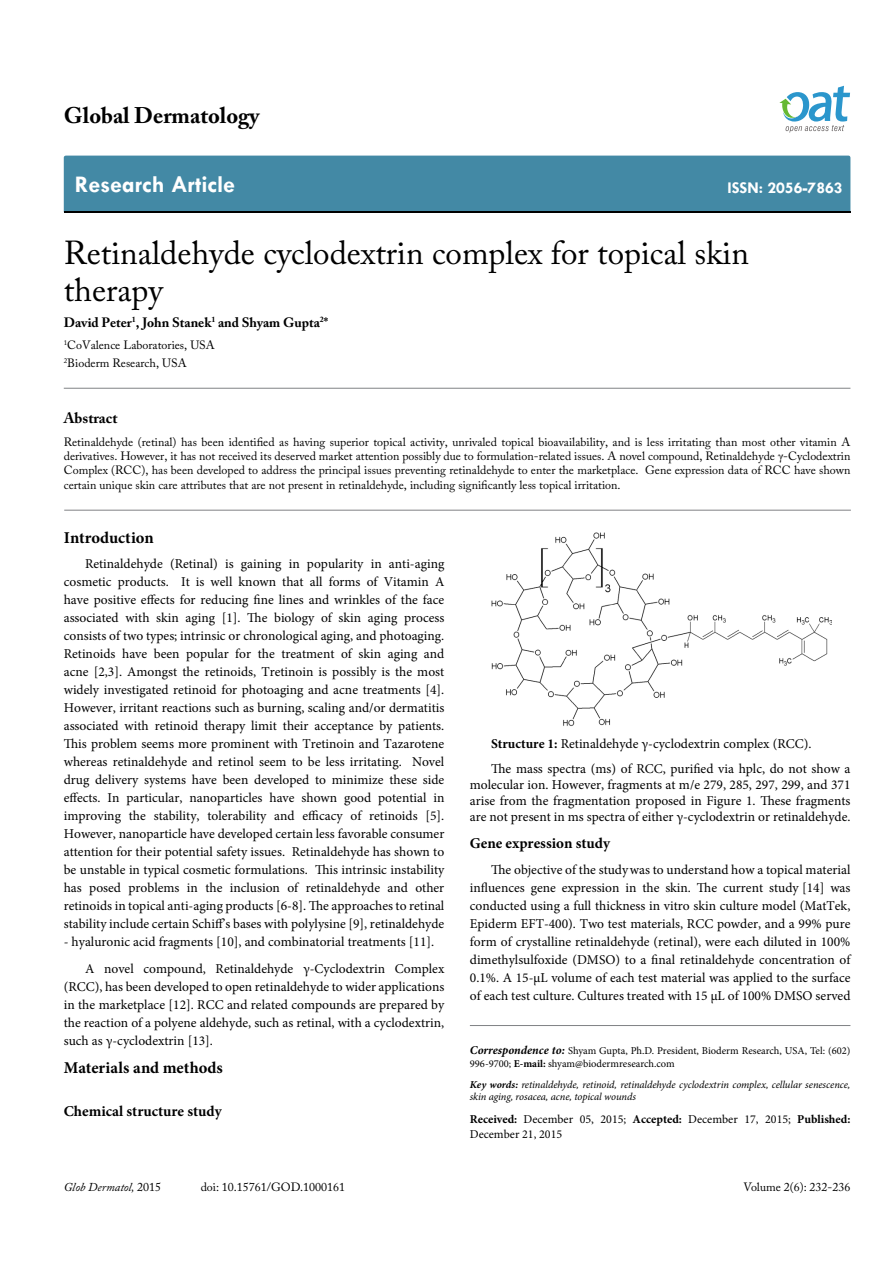
<style>
.page{position:relative;width:893px;height:1263px;background:#fff}
.page>*{position:absolute;margin:0;border:0;box-sizing:border-box;transform-origin:0 0}
.t1{font:33px/37.5px "Adobe Caslon Pro";color:#000}
.t2{font:700 24px "Tw Cen";color:#fff}
.t3{font:700 22.5px "Adobe Caslon Pro";color:#000}
.t4{font:700 16.5px "Minion Pro";color:#000}
.t5{font:700 16.5px "Tw Cen";color:#fff}
.t6{font:700 15px "Minion Pro";color:#000}
.t7{font:700 15px "Adobe Caslon Pro";color:#000}
.t8{font:13.5px/18px "Minion Pro";color:#000;text-align:justify}
.t9{font:700 13.5px "Adobe Caslon Pro";color:#000}
.t10{font:12px/14.4px "Adobe Caslon Pro";color:#000}
.t11{font:12px/14.4px "Minion Pro";color:#000}
.t12{font:italic 12px "Adobe Caslon Pro";color:#000}
.t13{font:italic 10.5px/12.6px "Minion Pro";letter-spacing:-.005em;color:#000}
.t14{font:10.5px/12.6px "Minion Pro";color:#000}
.s1{font-family:"Times New Roman"}
.s2{font-weight:700}
.s3{font-weight:700;font-style:italic;font-size:12px}
.s4{font-style:normal}
</style>
<div class="page">
<div style="left:64px;top:156px;width:786px;height:56px;background:#4389a5"></div>
<svg style="left:779px;top:86px;width:71px;height:47px"></svg>
<hr style="left:64px;top:388px;width:786px;height:1px;background:#808285">
<hr style="left:64px;top:510px;width:787px;height:1px;background:#808285">
<img style="left:491px;top:532px;width:340px;height:194px">
<hr style="left:470px;top:1025px;width:380px;height:1px;background:#808285">
<h3 class="t3" style="left:64px;top:102px;width:197px">Global Dermatology</h3>
<h2 class="t2" style="left:75px;top:170px;width:162px">Research Article</h2>
<p class="t5" style="left:727px;top:178px;width:117px">ISSN: 2056-7863</p>
<h1 class="t1" style="left:64px;top:233px;width:687px">Retinaldehyde cyclodextrin complex for topical skin therapy</h1>
<p class="t9" style="left:64px;top:314px;width:266px">David Peter<sup>1</sup>, John Stanek<sup>1</sup> and Shyam Gupta<sup>2</sup>*</p>
<p class="t10" style="left:64px;top:336px;width:153px;line-height:18px"><sup>1</sup>CoValence Laboratories, USA<br><sup>2</sup>Bioderm Research, USA</p>
<p class="t7" style="left:64px;top:409px;width:55px">Abstract</p>
<p class="t10" style="left:64px;top:434px;width:788px;text-align:justify">Retinaldehyde (retinal) has been identified as having superior topical activity, unrivaled topical bioavailability, and is less irritating than most other vitamin A derivatives. However, it has not received its deserved market attention possibly due to formulation-related issues. A novel compound, Retinaldehyde <span class="s1">γ</span>-Cyclodextrin Complex (RCC), has been developed to address the principal issues preventing retinaldehyde to enter the marketplace. Gene expression data of RCC have shown certain unique skin care attributes that are not present in retinaldehyde, including significantly less topical irritation.</p>
<p class="t4" style="left:64px;top:527px;width:91px">Introduction</p>
<p class="t8" style="left:64px;top:555px;width:382px;text-indent:21px">Retinaldehyde (Retinal) is gaining in popularity in anti-aging cosmetic products. It is well known that all forms of Vitamin A have positive effects for reducing fine lines and wrinkles of the face associated with skin aging [1]. The biology of skin aging process consists of two types; intrinsic or chronological aging, and photoaging.<br>Retinoids have been popular for the treatment of skin aging and acne [2,3]. Amongst the retinoids, Tretinoin is possibly is the most widely investigated retinoid for photoaging and acne treatments [4].<br>However, irritant reactions such as burning, scaling and/or dermatitis associated with retinoid therapy limit their acceptance by patients.<br>This problem seems more prominent with Tretinoin and Tazarotene whereas retinaldehyde and retinol seem to be less irritating. Novel drug delivery systems have been developed to minimize these side effects. In particular, nanoparticles have shown good potential in improving the stability, tolerability and efficacy of retinoids [5].<br>However, nanoparticle have developed certain less favorable consumer attention for their potential safety issues. Retinaldehyde has shown to be unstable in typical cosmetic formulations. This intrinsic instability has posed problems in the inclusion of retinaldehyde and other retinoids in topical anti-aging products [6-8]. The approaches to retinal stability include certain Schiff’s bases with polylysine [9], retinaldehyde</p>
<p class="t8" style="left:85px;top:928px;width:361px;line-height:26.5px;text-indent:-21px">- hyaluronic acid fragments [10], and combinatorial treatments [11].<br>A novel compound, Retinaldehyde γ-Cyclodextrin Complex</p>
<p class="t8" style="left:64px;top:977px;width:382px">(RCC), has been developed to open retinaldehyde to wider applications in the marketplace [12]. RCC and related compounds are prepared by the reaction of a polyene aldehyde, such as retinal, with a cyclodextrin, such as γ-cyclodextrin [13].</p>
<p class="t4" style="left:64px;top:1056px;width:161px">Materials and methods</p>
<p class="t6" style="left:64px;top:1100px;width:159px">Chemical structure study</p>
<p class="t8" style="left:491px;top:731px;width:361px;line-height:24.8px"><span class="s2">Structure 1:</span> Retinaldehyde γ-cyclodextrin complex (RCC).<br>The mass spectra (ms) of RCC, purified via hplc, do not show a</p>
<p class="t8" style="left:470px;top:776px;width:382px;line-height:16.2px">molecular ion. However, fragments at m/e 279, 285, 297, 299, and 371 arise from the fragmentation proposed in Figure 1. These fragments are not present in ms spectra of either γ-cyclodextrin or retinaldehyde.</p>
<p class="t6" style="left:470px;top:832px;width:142px">Gene expression study</p>
<p class="t8" style="left:470px;top:861px;width:382px;text-indent:21px">The objective of the studywas to understand how a topical material influences gene expression in the skin. The current study [14] was conducted using a full thickness in vitro skin culture model (MatTek, Epiderm EFT-400). Two test materials, RCC powder, and a 99% pure form of crystalline retinaldehyde (retinal), were each diluted in 100% dimethylsulfoxide (DMSO) to a final retinaldehyde concentration of 0.1%. A 15-μL volume of each test material was applied to the surface of each test culture. Cultures treated with 15 μL of 100% DMSO served</p>
<p class="t14" style="left:470px;top:1044px;width:382px"><span class="s3">Correspondence to:</span> Shyam Gupta, Ph.D. President, Bioderm Research, USA, Tel: (602)<br>996-9700; <span class="s2">E-mail:</span> shyam@biodermresearch.com</p>
<p class="t13" style="left:470px;top:1078px;width:382px"><span class="s2">Key words:</span> retinaldehyde, retinoid, retinaldehyde cyclodextrin complex, cellular senescence, skin aging, rosacea, acne, topical wounds</p>
<p class="t11" style="left:470px;top:1112px;width:382px"><span class="s2">Received:</span> December 05, 2015; <span class="s2">Accepted:</span> December 17, 2015; <span class="s2">Published:<br></span>December 21, 2015</p>
<p class="t12" style="left:64px;top:1180px;width:99px">Glob Dermatol, <span class="s4">2015</span></p>
<p class="t10" style="left:201px;top:1180px;width:146px">doi: 10.15761/GOD.1000161</p>
<p class="t10" style="left:743px;top:1180px;width:108px">Volume 2(6): 232-236</p>
</div>
